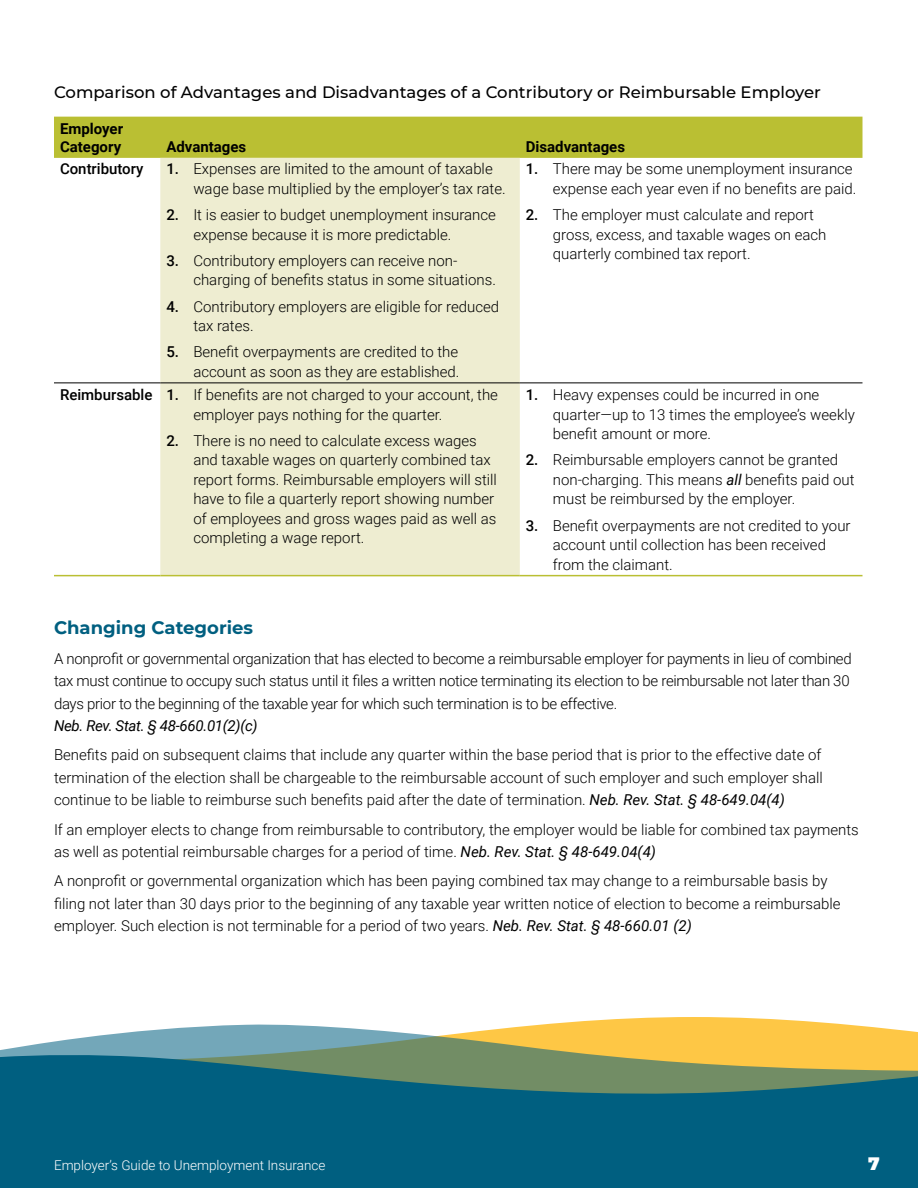
<style>
.page{position:relative;width:918px;height:1188px;background:#fff}
.page>*{position:absolute;margin:0;border:0;box-sizing:border-box;transform-origin:0 0}
.t1{font:700 18px "Montserrat";color:#005f80}
.t2{font:900 18px "Montserrat";color:#fff}
.t3{font:500 16.5px "Montserrat";color:#000}
.t4{font:300 15px/19.5px "Roboto";color:#000}
.t5{font:300 15px/22.5px "Roboto";letter-spacing:-.02em;color:#000}
.t6{font:700 15px/18px "Roboto";color:#000}
.t7{font:italic 15px "Roboto";letter-spacing:-.02em;color:#000}
.t8{font:500 15px "Roboto";color:#000}
.t9{font:300 13.5px "Roboto";color:#fff}
.s1{font-weight:500}
.s2{font-weight:400;font-style:italic}
</style>
<div class="page">
<svg style="left:560px;top:1017px;width:268px;height:6px;fill:#fec745"></svg>
<svg style="left:0;top:1023px;width:918px;height:31px"></svg>
<svg style="left:0;top:1054px;width:918px;height:134px;background:#18697a"></svg>
<div style="left:54px;top:117px;width:808px;height:41px;background:#babf33"></div>
<div style="left:160px;top:158px;width:360px;height:417px;background:#eeedd1"></div>
<hr style="left:54px;top:575px;width:106px;height:1px;background:#babf33">
<hr style="left:160px;top:575px;width:360px;height:1px;background:#babf33">
<hr style="left:520px;top:575px;width:343px;height:1px;background:#babf33">
<hr style="left:54px;top:383px;width:106px;height:1px;background:#000">
<hr style="left:160px;top:383px;width:360px;height:1px;background:#000">
<hr style="left:520px;top:383px;width:343px;height:1px;background:#000">
<p class="t3" style="left:54px;top:81px;width:769px">Comparison of Advantages and Disadvantages of a Contributory or Reimbursable Employer</p>
<p class="t6" style="left:60px;top:119px;width:65px">Employer<br>Category</p>
<p class="t6" style="left:166px;top:137px;width:81px">Advantages</p>
<p class="t6" style="left:526px;top:137px;width:101px">Disadvantages</p>
<p class="t8" style="left:60px;top:159px;width:85px">Contributory</p>
<p class="t4" style="left:193px;top:159px;width:314px;text-indent:-27px"><span class="s1">1.</span> Expenses are limited to the amount of taxable wage base multiplied by the employer’s tax rate.</p>
<p class="t4" style="left:193px;top:204px;width:304px;text-indent:-27px"><span class="s1">2.</span> It is easier to budget unemployment insurance expense because it is more predictable.</p>
<p class="t4" style="left:193px;top:250px;width:304px;text-indent:-27px"><span class="s1">3.</span> Contributory employers can receive non&shy;charging of benefits status in some situations.</p>
<p class="t4" style="left:193px;top:296px;width:307px;text-indent:-27px"><span class="s1">4.</span> Contributory employers are eligible for reduced tax rates.</p>
<p class="t4" style="left:166px;top:342px;width:295px;text-align:right"><span class="s1">5.</span> Benefit overpayments are credited to the account as soon as they are established.</p>
<p class="t4" style="left:193px;top:384px;width:306px;text-indent:-133px"><span class="s1">Reimbursable 1.</span> If benefits are not charged to your account, the employer pays nothing for the quarter.</p>
<p class="t4" style="left:193px;top:430px;width:305px;text-indent:-27px"><span class="s1">2.</span> There is no need to calculate excess wages and taxable wages on quarterly combined tax report forms. Reimbursable employers will still have to file a quarterly report showing number of employees and gross wages paid as well as completing a wage report.</p>
<p class="t4" style="left:526px;top:159px;width:332px;text-align:right"><span class="s1">1.</span> There may be some unemployment insurance expense each year even if no benefits are paid.</p>
<p class="t4" style="left:553px;top:204px;width:275px;text-indent:-27px"><span class="s1">2.</span> The employer must calculate and report gross, excess, and taxable wages on each quarterly combined tax report.</p>
<p class="t4" style="left:553px;top:384px;width:304px;text-indent:-27px"><span class="s1">1.</span> Heavy expenses could be incurred in one quarter—up to 13 times the employee’s weekly benefit amount or more.</p>
<p class="t4" style="left:553px;top:450px;width:303px;text-indent:-27px"><span class="s1">2.</span> Reimbursable employers cannot be granted non-charging. This means <span class="s2">all</span> benefits paid out must be reimbursed by the employer.</p>
<p class="t4" style="left:553px;top:515px;width:299px;text-indent:-27px"><span class="s1">3.</span> Benefit overpayments are not credited to your account until collection has been received from the claimant.</p>
<p class="t1" style="left:54px;top:615px;width:201px">Changing Categories</p>
<p class="t5" style="left:54px;top:646px;width:799px">A nonprofit or governmental organization that has elected to become a reimbursable employer for payments in lieu of combined tax must continue to occupy such status until it files a written notice terminating its election to be reimbursable not later than 30 days prior to the beginning of the taxable year for which such termination is to be effective.</p>
<p class="t7" style="left:54px;top:715px;width:205px">Neb. Rev. Stat. § 48-660.01(2)(c)</p>
<p class="t4" style="left:54px;top:743px;width:770px;line-height:22.5px;text-align:justify">Benefits paid on subsequent claims that include any quarter within the base period that is prior to the effective date of termination of the election shall be chargeable to the reimbursable account of such employer and such employer shall continue to be liable to reimburse such benefits paid after the date of termination. <span class="s2">Neb. Rev. Stat. § 48-649.04(4)</span></p>
<p class="t4" style="left:54px;top:817px;width:806px;line-height:22.5px">If an employer elects to change from reimbursable to contributory, the employer would be liable for combined tax payments as well as potential reimbursable charges for a period of time. <span class="s2">Neb. Rev. Stat. § 48-649.04(4)</span></p>
<p class="t4" style="left:54px;top:869px;width:788px;line-height:22.5px">A nonprofit or governmental organization which has been paying combined tax may change to a reimbursable basis by filing not later than 30 days prior to the beginning of any taxable year written notice of election to become a reimbursable employer. Such election is not terminable for a period of two years. <span class="s2">Neb. Rev. Stat. § 48-660.01 (2)</span></p>
<p class="t9" style="left:54px;top:1156px;width:273px">Employer’s Guide to Unemployment Insurance</p>
<p class="t2" style="left:868px;top:1150px;width:13px">7</p>
</div>
